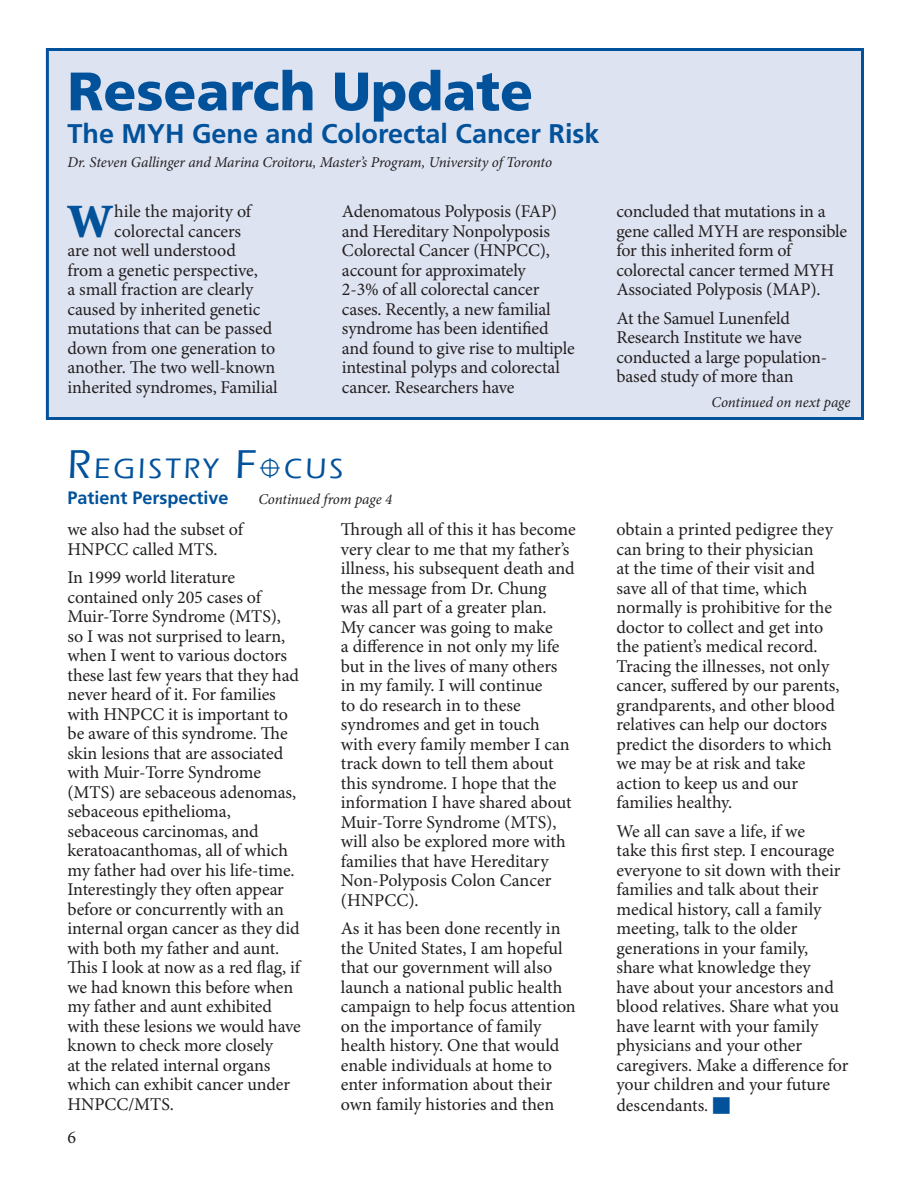
<style>
.page{position:relative;width:918px;height:1188px;background:#fff}
.page>*{position:absolute;margin:0;border:0;box-sizing:border-box;transform-origin:0 0}
.t1{font:900 54px "Frutiger";color:#01529b}
.t2{font:900 48px "Minion";color:#01529b}
.t3{font:500 28.95px "Eras ITC";letter-spacing:.105em;color:#01529b}
.t4{font:700 27px "Frutiger";color:#01529b}
.t5{font:18px/19.5px "Minion Pro";letter-spacing:-.005em;color:#231f20}
.t6{font:700 18px "Frutiger";color:#01529b}
.t7{font:italic 15px "Minion Pro";letter-spacing:-.01em;color:#231f20}
.s1{font-size:41.4px}
</style>
<div class="page">
<div style="left:47px;top:50px;width:815px;height:369px;background:#dee3f1"></div>
<div style="left:46px;top:48px;width:818px;height:372px;border:3px solid #01529b"></div>
<h1 class="t1" style="left:68px;top:59px;width:467px">Research Update</h1>
<h3 class="t4" style="left:68px;top:117px;width:534px">The MYH Gene and Colorectal Cancer Risk</h3>
<p class="t7" style="left:68px;top:153px;width:486px">Dr. Steven Gallinger and Marina Croitoru, Master’s Program, University of Toronto</p>
<h2 class="t2" style="left:68px;top:197px;width:47px">W</h2>
<p class="t5" style="left:114px;top:203px;width:139px">hile the majority of</p>
<p class="t5" style="left:342px;top:203px;width:234px">Adenomatous Polyposis (FAP) and Hereditary Nonpolyposis<br>Colorectal Cancer (HNPCC), account for approximately<br>2-3% of all colorectal cancer cases. Recently, a new familial syndrome has been identified and found to give rise to multiple intestinal polyps and colorectal cancer. Researchers have</p>
<p class="t5" style="left:616px;top:203px;width:232px">concluded that mutations in a gene called MYH are responsible for this inherited form of colorectal cancer termed MYH<br>Associated Polyposis (MAP).</p>
<p class="t5" style="left:114px;top:222px;width:129px">colorectal cancers</p>
<p class="t5" style="left:67px;top:242px;width:170px">are not well understood</p>
<p class="t5" style="left:67px;top:261px;width:192px">from a genetic perspective,</p>
<p class="t5" style="left:67px;top:281px;width:187px">a small fraction are clearly</p>
<p class="t5" style="left:67px;top:300px;width:195px">caused by inherited genetic</p>
<p class="t5" style="left:67px;top:320px;width:206px">mutations that can be passed</p>
<p class="t5" style="left:67px;top:339px;width:209px">down from one generation to</p>
<p class="t5" style="left:67px;top:359px;width:209px">another. The two well-known</p>
<p class="t5" style="left:67px;top:378px;width:212px">inherited syndromes, Familial</p>
<p class="t5" style="left:616px;top:309px;width:212px">At the Samuel Lunenfeld<br>Research Institute we have conducted a large population&shy;based study of more than</p>
<p class="t7" style="left:711px;top:393px;width:141px">Continued on next page</p>
<h3 class="t3" style="left:68px;top:452px;width:277px"><span class="s1">R</span>EGISTRY <span class="s1">F</span> CUS</h3>
<p class="t6" style="left:68px;top:487px;width:163px">Patient Perspective</p>
<p class="t7" style="left:258px;top:490px;width:135px">Continued from page 4</p>
<p class="t5" style="left:67px;top:520px;width:177px">we also had the subset of<br>HNPCC called MTS.</p>
<p class="t5" style="left:67px;top:568px;width:235px">In 1999 world literature contained only 205 cases of<br>Muir-Torre Syndrome (MTS), so I was not surprised to learn, when I went to various doctors these last few years that they had never heard of it. For families with HNPCC it is important to be aware of this syndrome. The skin lesions that are associated with Muir-Torre Syndrome (MTS) are sebaceous adenomas, sebaceous epithelioma, sebaceous carcinomas, and keratoacanthomas, all of which my father had over his life-time.<br>Interestingly they often appear before or concurrently with an internal organ cancer as they did with both my father and aunt.<br>This I look at now as a red flag, if we had known this before when my father and aunt exhibited with these lesions we would have known to check more closely<br>at the related internal organs which can exhibit cancer under<br>HNPCC/MTS.</p>
<p class="t5" style="left:68px;top:1128px;width:10px">6</p>
<p class="t5" style="left:341px;top:520px;width:237px">Through all of this it has become very clear to me that my father’s illness, his subsequent death and the message from Dr. Chung was all part of a greater plan.<br>My cancer was going to make<br>a difference in not only my life but in the lives of many others in my family. I will continue<br>to do research in to these syndromes and get in touch with every family member I can track down to tell them about this syndrome. I hope that the information I have shared about<br>Muir-Torre Syndrome (MTS), will also be explored more with families that have Hereditary<br>Non-Polyposis Colon Cancer (HNPCC).</p>
<p class="t5" style="left:341px;top:919px;width:236px">As it has been done recently in the United States, I am hopeful that our government will also launch a national public health campaign to help focus attention on the importance of family health history. One that would enable individuals at home to enter information about their own family histories and then</p>
<p class="t5" style="left:616px;top:520px;width:225px">obtain a printed pedigree they can bring to their physician<br>at the time of their visit and save all of that time, which normally is prohibitive for the doctor to collect and get into the patient’s medical record.<br>Tracing the illnesses, not only cancer, suffered by our parents, grandparents, and other blood relatives can help our doctors predict the disorders to which we may be at risk and take action to keep us and our families healthy.</p>
<p class="t5" style="left:616px;top:822px;width:234px">We all can save a life, if we<br>take this first step. I encourage everyone to sit down with their families and talk about their medical history, call a family meeting, talk to the older generations in your family, share what knowledge they<br>have about your ancestors and blood relatives. Share what you have learnt with your family physicians and your other caregivers. Make a difference for your children and your future descendants.</p>
</div>
